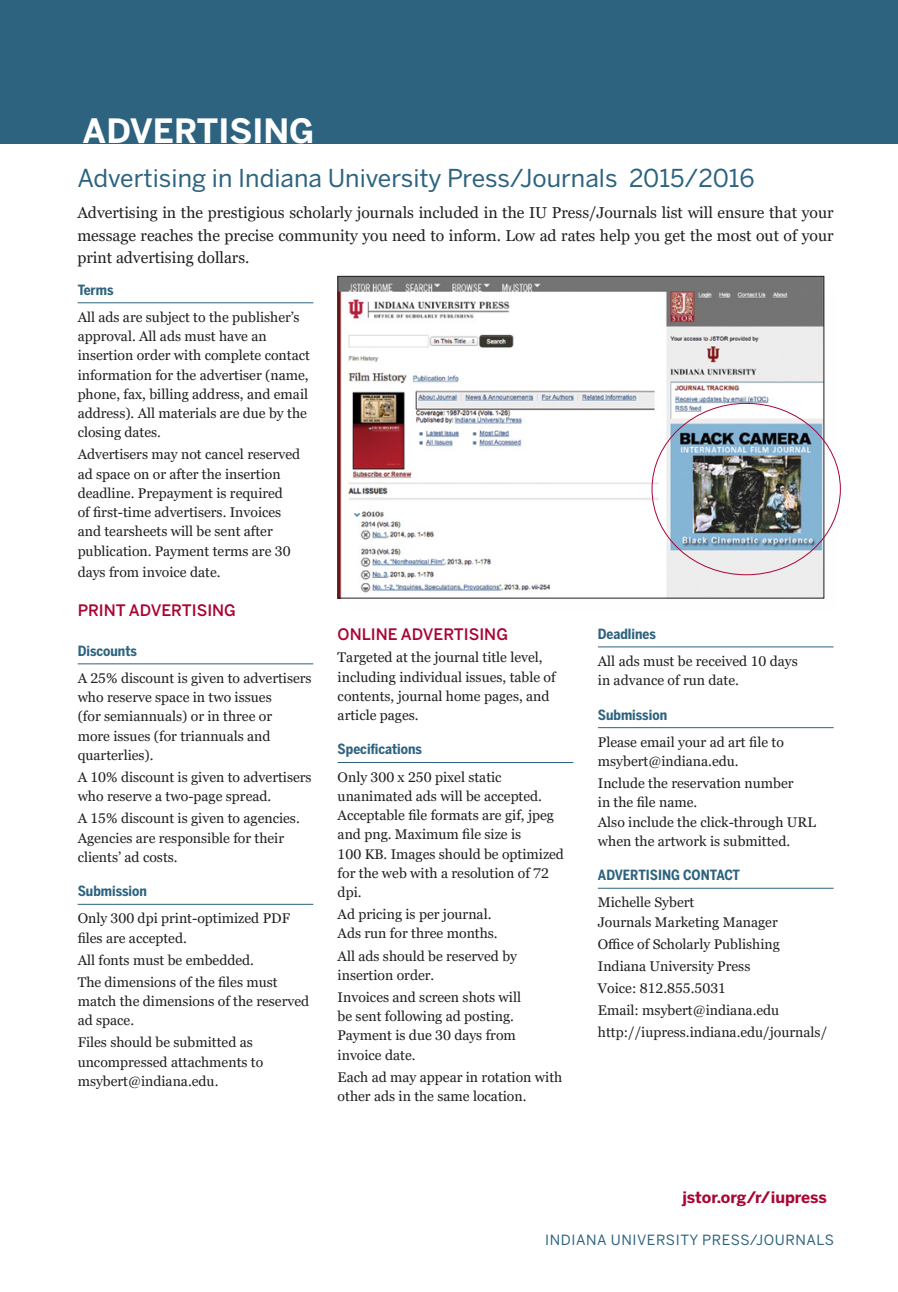
<style>
.page{position:relative;width:898px;height:1292px;background:#fff}
.page>*{position:absolute;margin:0;border:0;box-sizing:border-box;transform-origin:0 0}
.t1{font:700 33.25px "Benton Sans";color:#fff}
.t2{font:24.5px "Benton Sans";color:#2d637f}
.t3{font:15.75px/22.8px "Georgia Pro";color:#231f20;text-align:justify}
.t4{font:500 15.75px "Benton Sans";color:#a90533}
.t5{font:700 15.75px "Benton Sans";color:#a90533}
.t6{font:14px/19.2px "Georgia Pro";color:#231f20}
.t7{font:700 14px "Benton Sans Cond";color:#2d637f}
.t8{font:14px "Benton Sans";letter-spacing:.04em;color:#2d637f}
</style>
<div class="page">
<div style="left:0;top:0;width:898px;height:144px;background:#2d637f"></div>
<hr style="left:78px;top:302px;width:235px;height:1px;background:#2d637f">
<hr style="left:78px;top:663px;width:235px;height:1px;background:#2d637f">
<hr style="left:78px;top:904px;width:235px;height:1px;background:#2d637f">
<hr style="left:338px;top:762px;width:235px;height:1px;background:#2d637f">
<hr style="left:598px;top:646px;width:235px;height:1px;background:#2d637f">
<hr style="left:598px;top:727px;width:235px;height:1px;background:#2d637f">
<hr style="left:598px;top:888px;width:235px;height:1px;background:#2d637f">
<div style="left:340px;top:279px;width:505px;height:341px;background:#231f20;opacity:.01"></div>
<img style="left:340px;top:278px;width:482px;height:318px">
<div style="left:338px;top:276px;width:486px;height:322px;border:1px solid #231f20"></div>
<h1 class="t1" style="left:83px;top:110px;width:233px">ADVERTISING</h1>
<h2 class="t2" style="left:77px;top:164px;width:679px">Advertising in Indiana University Press/Journals 2015/2016</h2>
<p class="t3" style="left:77px;top:202px;width:757px">Advertising in the prestigious scholarly journals included in the IU Press/Journals list will ensure that your message reaches the precise community you need to inform. Low ad rates help you get the most out of your print advertising dollars.</p>
<p class="t7" style="left:78px;top:281px;width:37px">Terms</p>
<p class="t6" style="left:78px;top:308px;width:234px">All ads are subject to the publisher’s approval. All ads must have an insertion order with complete contact information for the advertiser (name, phone, fax, billing address, and email address). All materials are due by the closing dates.</p>
<p class="t6" style="left:78px;top:445px;width:224px">Advertisers may not cancel reserved ad space on or after the insertion deadline. Prepayment is required<br>of first-time advertisers. Invoices and tearsheets will be sent after publication. Payment terms are 30</p>
<p class="t6" style="left:78px;top:563px;width:144px">days from invoice date.</p>
<p class="t4" style="left:78px;top:601px;width:160px">PRINT ADVERTISING</p>
<p class="t7" style="left:78px;top:642px;width:61px">Discounts</p>
<p class="t6" style="left:78px;top:669px;width:235px">A 25% discount is given to advertisers who reserve space in two issues<br>(for semiannuals) or in three or<br>more issues (for triannuals and quarterlies).</p>
<p class="t6" style="left:78px;top:768px;width:235px">A 10% discount is given to advertisers who reserve a two-page spread.</p>
<p class="t6" style="left:78px;top:809px;width:224px">A 15% discount is given to agencies.<br>Agencies are responsible for their clients’ ad costs.</p>
<p class="t7" style="left:78px;top:882px;width:71px">Submission</p>
<p class="t6" style="left:78px;top:909px;width:214px">Only 300 dpi print-optimized PDF files are accepted.</p>
<p class="t6" style="left:78px;top:949px;width:202px;line-height:22.1px">All fonts must be embedded.<br>The dimensions of the files must</p>
<p class="t6" style="left:78px;top:992px;width:233px">match the dimensions of the reserved ad space.</p>
<p class="t6" style="left:78px;top:1033px;width:187px">Files should be submitted as uncompressed attachments to msybert@indiana.edu.</p>
<p class="t4" style="left:338px;top:625px;width:172px">ONLINE ADVERTISING</p>
<p class="t6" style="left:338px;top:648px;width:219px">Targeted at the journal title level, including individual issues, table of contents, journal home pages, and article pages.</p>
<p class="t7" style="left:338px;top:740px;width:86px">Specifications</p>
<p class="t6" style="left:338px;top:767px;width:228px">Only 300 x 250 pixel static unanimated ads will be accepted.<br>Acceptable file formats are gif, jpeg and png. Maximum file size is<br>100 KB. Images should be optimized for the web with a resolution of 72 dpi.</p>
<p class="t6" style="left:338px;top:905px;width:162px">Ad pricing is per journal.<br>Ads run for three months.</p>
<p class="t6" style="left:338px;top:946px;width:181px">All ads should be reserved by insertion order.</p>
<p class="t6" style="left:338px;top:988px;width:185px">Invoices and screen shots will be sent following ad posting.<br>Payment is due 30 days from invoice date.</p>
<p class="t6" style="left:338px;top:1067px;width:226px">Each ad may appear in rotation with other ads in the same location.</p>
<p class="t7" style="left:598px;top:625px;width:59px">Deadlines</p>
<p class="t6" style="left:598px;top:652px;width:201px">All ads must be received 10 days in advance of run date.</p>
<p class="t7" style="left:598px;top:705px;width:71px">Submission</p>
<p class="t6" style="left:598px;top:732px;width:187px">Please email your ad art file to msybert@indiana.edu.</p>
<p class="t6" style="left:598px;top:774px;width:219px">Include the reservation number<br>in the file name.<br>Also include the click-through URL when the artwork is submitted.</p>
<p class="t7" style="left:598px;top:866px;width:144px">ADVERTISING CONTACT</p>
<p class="t6" style="left:598px;top:893px;width:181px">Michelle Sybert<br>Journals Marketing Manager</p>
<p class="t6" style="left:598px;top:933px;width:231px;line-height:22.1px">Office of Scholarly Publishing<br>Indiana University Press<br>Voice: 812.855.5031<br>Email: msybert@indiana.edu http://iupress.indiana.edu/journals/</p>
<p class="t5" style="left:682px;top:1187px;width:146px">jstor.org/r/iupress</p>
<p class="t8" style="left:545px;top:1231px;width:290px">INDIANA UNIVERSITY PRESS/JOURNALS</p>
</div>
